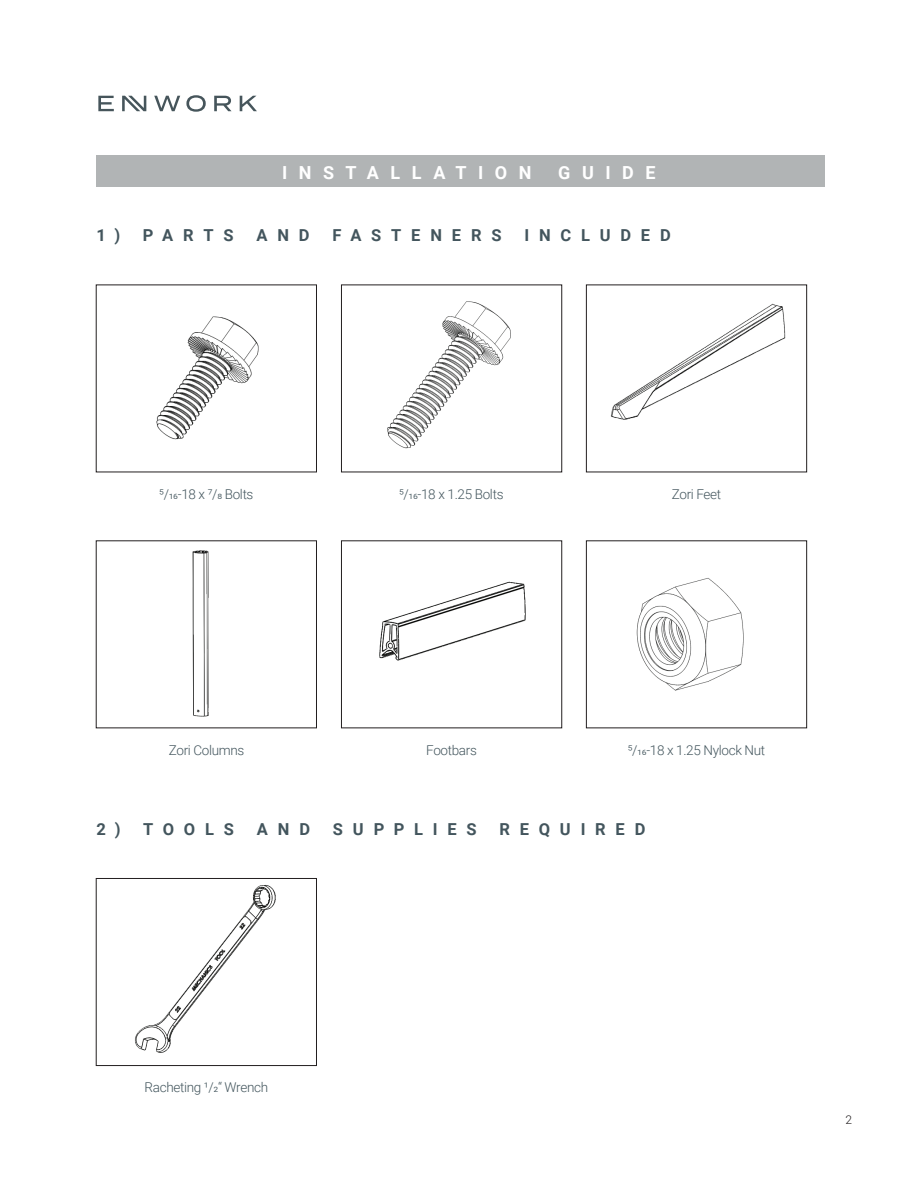
<style>
.page{position:relative;width:918px;height:1188px;background:#fff}
.page>*{position:absolute;margin:0;border:0;box-sizing:border-box;transform-origin:0 0}
.t1{font:700 18px "Roboto";letter-spacing:.64em;color:#fff}
.t2{font:700 16.5px "Roboto";letter-spacing:.595em;color:#43555d}
.t3{font:300 13.5px "Roboto";letter-spacing:-.025em;color:#43555d}
.t4{font:300 12px "Roboto";color:#231f20}
</style>
<div class="page">
<svg style="left:154px;top:96px;width:26px;height:15px"></svg>
<svg style="left:186px;top:95px;width:20px;height:17px"></svg>
<svg style="left:214px;top:96px;width:18px;height:15px"></svg>
<svg style="left:240px;top:96px;width:17px;height:15px"></svg>
<svg style="left:98px;top:96px;width:16px;height:15px"></svg>
<svg style="left:122px;top:96px;width:24px;height:15px"></svg>
<div style="left:96px;top:156px;width:728px;height:31px;background:#b1b4b5"></div>
<img style="left:387px;top:301px;width:124px;height:148px">
<div style="left:341px;top:285px;width:221px;height:187px;border:1px solid #231f20"></div>
<img style="left:610px;top:303px;width:176px;height:117px">
<div style="left:586px;top:285px;width:221px;height:187px;border:1px solid #231f20"></div>
<img style="left:379px;top:581px;width:147px;height:80px">
<div style="left:341px;top:541px;width:221px;height:187px;border:1px solid #231f20"></div>
<img style="left:636px;top:578px;width:108px;height:113px">
<div style="left:586px;top:541px;width:221px;height:187px;border:1px solid #231f20"></div>
<img style="left:156px;top:316px;width:103px;height:124px">
<img style="left:192px;top:550px;width:17px;height:167px">
<img style="left:135px;top:885px;width:141px;height:168px">
<div style="left:96px;top:878px;width:221px;height:188px;border:1px solid #231f20"></div>
<h1 class="t1" style="left:282px;top:160px;width:251px">INSTALLATION</h1>
<h1 class="t1" style="left:558px;top:160px;width:99px">GUIDE</h1>
<p class="t2" style="left:96px;top:224px;width:139px">1) PARTS</p>
<p class="t2" style="left:256px;top:224px;width:55px">AND</p>
<p class="t2" style="left:332px;top:224px;width:171px">FASTENERS</p>
<p class="t2" style="left:524px;top:224px;width:148px">INCLUDED</p>
<p class="t3" style="left:159px;top:484px;width:96px">5/16-18 x 7/8 Bolts</p>
<p class="t3" style="left:672px;top:484px;width:51px">Zori Feet</p>
<p class="t3" style="left:399px;top:484px;width:106px">5/16-18 x 1.25 Bolts</p>
<p class="t3" style="left:169px;top:740px;width:77px">Zori Columns</p>
<p class="t3" style="left:426px;top:740px;width:52px">Footbars</p>
<p class="t3" style="left:628px;top:740px;width:139px">5/16-18 x 1.25 Nylock Nut</p>
<p class="t2" style="left:96px;top:817px;width:139px">2) TOOLS</p>
<p class="t2" style="left:257px;top:817px;width:55px">AND</p>
<p class="t2" style="left:333px;top:817px;width:145px">SUPPLIES</p>
<p class="t2" style="left:499px;top:817px;width:148px">REQUIRED</p>
<p class="t3" style="left:145px;top:1078px;width:125px">Racheting 1/2“ Wrench</p>
<p class="t4" style="left:846px;top:1111px;width:8px">2</p>
</div>
